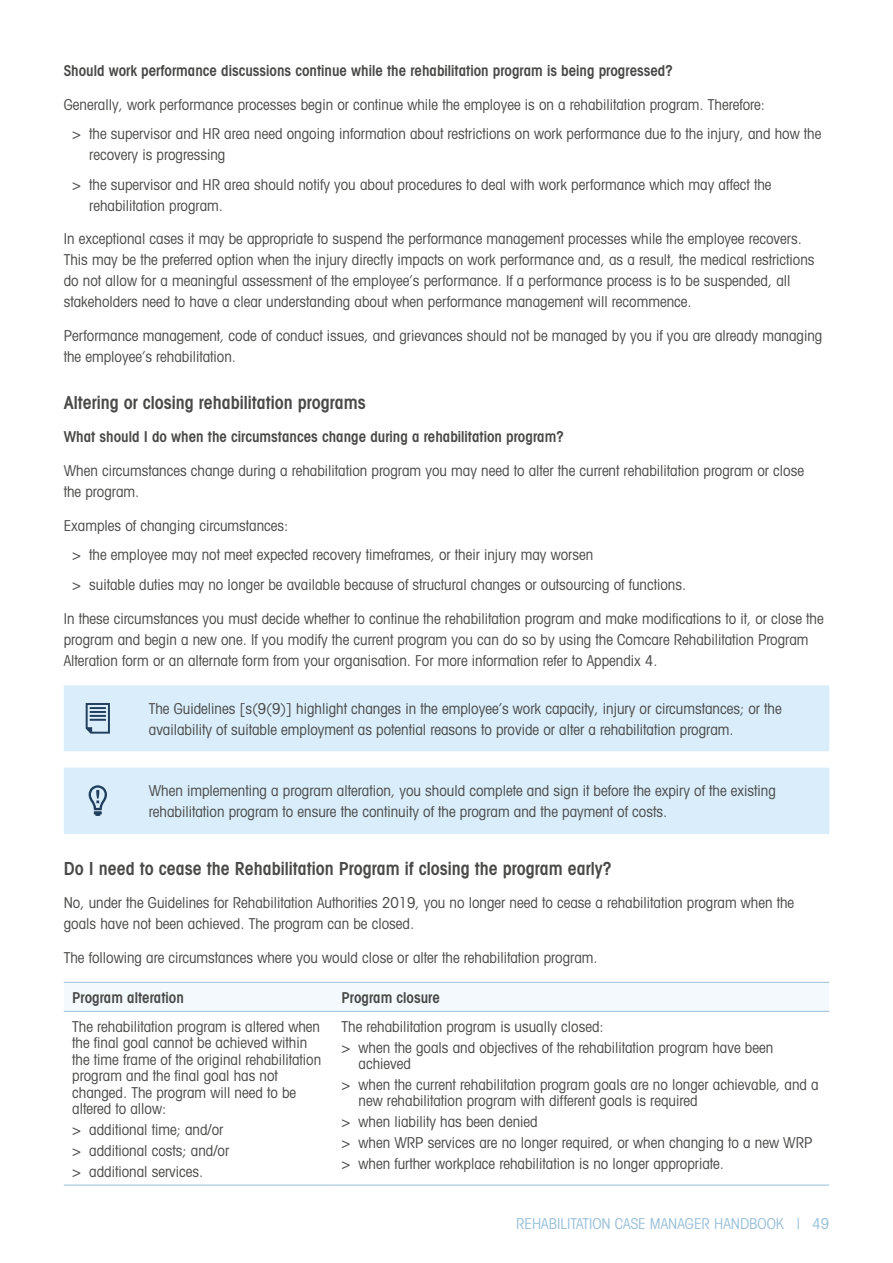
<style>
.page{position:relative;width:893px;height:1263px;background:#fff}
.page>*{position:absolute;margin:0;border:0;box-sizing:border-box;transform-origin:0 0}
.Heading_3{font:600 condensed 18px "Avant Garde";color:#494948}
.Text{font:condensed 15px/21px "Avant Garde";color:#494948}
.Bullet_1{font:condensed 15px/21px "Avant Garde";color:#494948}
.TText_bullets{font:condensed 15px/16.5px "Avant Garde";color:#494948}
.TText{font:condensed 15px/16.5px "Avant Garde";color:#494948}
.Heading_4{font:600 condensed 15px "Avant Garde";color:#494948}
.t1{font:condensed 15px "Avant Garde";color:#9ac0da}
.Text-2{font:600 condensed 15px "Avant Garde";color:#494948}
</style>
<div class="page">
<div style="left:64px;top:685px;width:765px;height:66px;background:#d9edfa"></div>
<svg style="left:86px;top:703px;width:24px;height:31px"></svg>
<div style="left:64px;top:768px;width:765px;height:66px;background:#d9edfa"></div>
<svg style="left:89px;top:785px;width:18px;height:31px"></svg>
<div style="left:64px;top:983px;width:765px;height:28px;background:#f3f9fc"></div>
<hr style="left:64px;top:1011px;width:269px;height:1px;background:#9ac0da">
<hr style="left:333px;top:1011px;width:496px;height:1px;background:#9ac0da">
<hr style="left:64px;top:982px;width:269px;height:1px;background:#9ac0da">
<hr style="left:333px;top:982px;width:496px;height:1px;background:#9ac0da">
<hr style="left:64px;top:1185px;width:269px;height:1px;background:#9ac0da">
<hr style="left:333px;top:1185px;width:496px;height:1px;background:#9ac0da">
<p class="Heading_4" style="left:64px;top:61px;width:611px">Should work performance discussions continue while the rehabilitation program is being progressed?</p>
<p class="Text" style="left:64px;top:93px;width:703px">Generally, work performance processes begin or continue while the employee is on a rehabilitation program. Therefore:</p>
<p class="Bullet_1" style="left:89px;top:123px;width:734px;text-indent:-17px">&gt; the supervisor and HR area need ongoing information about restrictions on work performance due to the injury, and how the recovery is progressing</p>
<p class="Bullet_1" style="left:89px;top:173px;width:684px;text-indent:-17px">&gt; the supervisor and HR area should notify you about procedures to deal with work performance which may affect the rehabilitation program.</p>
<p class="Text" style="left:64px;top:228px;width:752px">In exceptional cases it may be appropriate to suspend the performance management processes while the employee recovers.<br>This may be the preferred option when the injury directly impacts on work performance and, as a result, the medical restrictions do not allow for a meaningful assessment of the employee’s performance. If a performance process is to be suspended, all stakeholders need to have a clear understanding about when performance management will recommence.</p>
<p class="Text" style="left:64px;top:325px;width:760px">Performance management, code of conduct issues, and grievances should not be managed by you if you are already managing the employee’s rehabilitation.</p>
<p class="Heading_3" style="left:64px;top:391px;width:304px">Altering or closing rehabilitation programs</p>
<p class="Heading_4" style="left:64px;top:428px;width:502px">What should I do when the circumstances change during a rehabilitation program?</p>
<p class="Text" style="left:64px;top:460px;width:742px">When circumstances change during a rehabilitation program you may need to alter the current rehabilitation program or close the program.</p>
<p class="Text" style="left:64px;top:515px;width:226px">Examples of changing circumstances:</p>
<p class="Bullet_1" style="left:72px;top:544px;width:522px">&gt; the employee may not meet expected recovery timeframes, or their injury may worsen</p>
<p class="Bullet_1" style="left:72px;top:574px;width:615px">&gt; suitable duties may no longer be available because of structural changes or outsourcing of functions.</p>
<p class="Text" style="left:64px;top:607px;width:761px">In these circumstances you must decide whether to continue the rehabilitation program and make modifications to it, or close the program and begin a new one. If you modify the current program you can do so by using the Comcare Rehabilitation Program<br>Alteration form or an alternate form from your organisation. For more information refer to Appendix 4.</p>
<p class="Text" style="left:149px;top:698px;width:634px">The Guidelines [s(9(9)] highlight changes in the employee’s work capacity, injury or circumstances; or the availability of suitable employment as potential reasons to provide or alter a rehabilitation program.</p>
<p class="Text" style="left:149px;top:780px;width:628px">When implementing a program alteration, you should complete and sign it before the expiry of the existing rehabilitation program to ensure the continuity of the program and the payment of costs.</p>
<p class="Heading_3" style="left:64px;top:857px;width:550px">Do I need to cease the Rehabilitation Program if closing the program early?</p>
<p class="Text" style="left:64px;top:892px;width:732px">No, under the Guidelines for Rehabilitation Authorities 2019, you no longer need to cease a rehabilitation program when the goals have not been achieved. The program can be closed.</p>
<p class="Text" style="left:64px;top:947px;width:535px">The following are circumstances where you would close or alter the rehabilitation program.</p>
<p class="Text-2" style="left:72px;top:988px;width:113px">Program alteration</p>
<p class="Text-2" style="left:342px;top:988px;width:100px">Program closure</p>
<p class="TText" style="left:72px;top:1018px;width:250px">The rehabilitation program is altered when the final goal cannot be achieved within the time frame of the original rehabilitation program and the final goal has not changed. The program will need to be altered to allow:</p>
<p class="TText_bullets" style="left:72px;top:1121px;width:153px">&gt; additional time; and/or</p>
<p class="TText_bullets" style="left:72px;top:1142px;width:158px">&gt; additional costs; and/or</p>
<p class="TText_bullets" style="left:72px;top:1162px;width:133px">&gt; additional services.</p>
<p class="TText" style="left:342px;top:1018px;width:264px">The rehabilitation program is usually closed:</p>
<p class="TText_bullets" style="left:359px;top:1038px;width:416px;text-indent:-17px">&gt; when the goals and objectives of the rehabilitation program have been achieved</p>
<p class="TText_bullets" style="left:359px;top:1076px;width:462px;text-indent:-17px">&gt; when the current rehabilitation program goals are no longer achievable, and a new rehabilitation program with different goals is required</p>
<p class="TText_bullets" style="left:342px;top:1113px;width:198px">&gt; when liability has been denied</p>
<p class="TText_bullets" style="left:342px;top:1134px;width:472px">&gt; when WRP services are no longer required, or when changing to a new WRP</p>
<p class="TText_bullets" style="left:342px;top:1154px;width:384px">&gt; when further workplace rehabilitation is no longer appropriate.</p>
<p class="t1" style="left:516px;top:1214px;width:314px">REHABILITATION CASE MANAGER HANDBOOK | 49</p>
</div>
